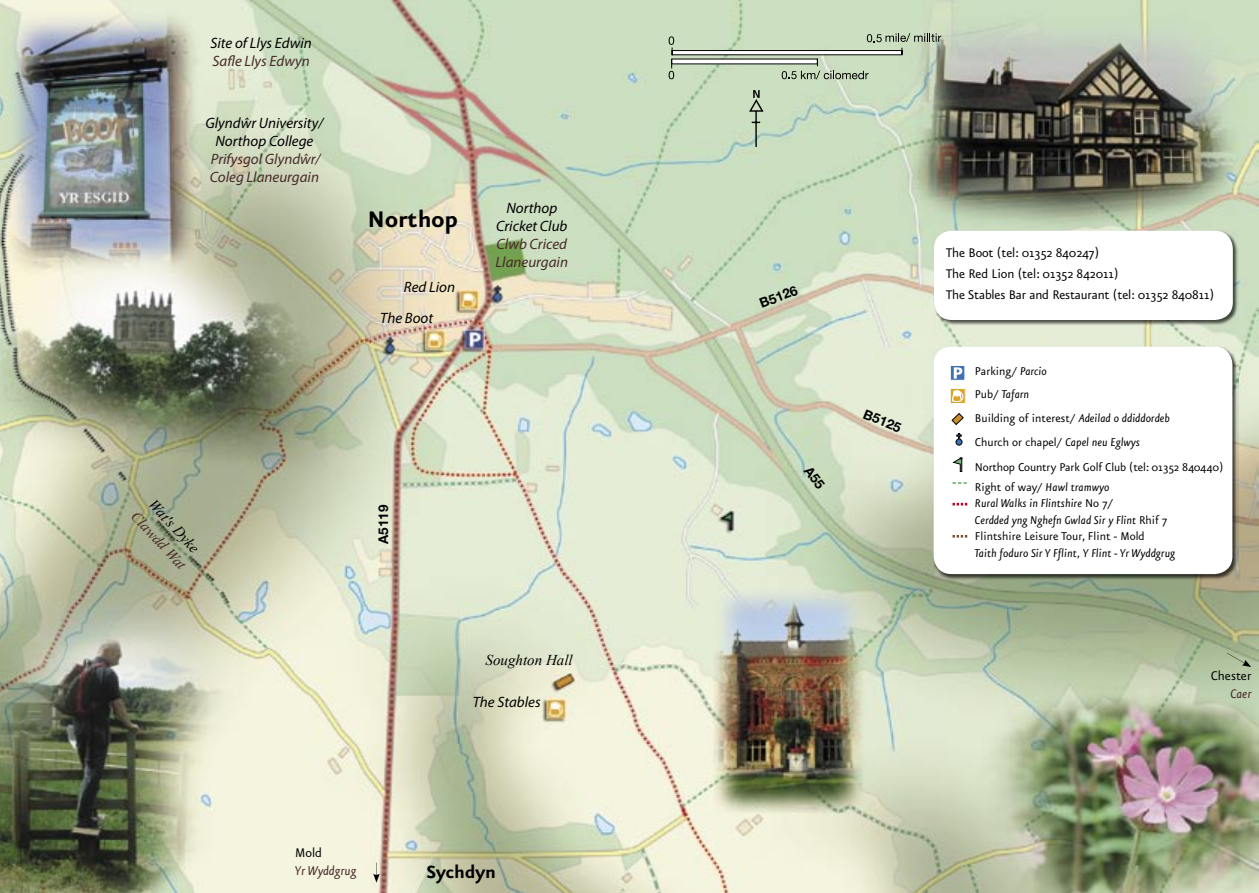
<style>
.page{position:relative;width:1259px;height:893px;background:#fff}
.page>*{position:absolute;margin:0;border:0;box-sizing:border-box;transform-origin:0 0}
.t1{font:700 27px "Eureka Sans";color:#000}
.t2{font:700 21px "Eureka Sans";color:#000}
.t3{font:15px/21px "Eureka Sans";letter-spacing:-.01em;color:#000}
.t4{font:italic 15px/18px "Myriad Pro";color:#000;text-align:center}
.t5{font:italic 15px/18px "Myriad Pro";color:#472927}
.t6{font:italic 15px "Times New Roman";color:#000}
.t7{font:italic 15px "Eureka Sans";color:#472927}
.t8{font:italic 15px "Times New Roman";color:#472927}
.t9{font:13.5px/23.7px "Eureka Sans";color:#000}
.t10{font:italic 13.5px/16.5px "Eureka Sans";color:#000}
.t11{font:700 13.5px "Helvetica Neue";color:#000}
.s1{font-style:italic}
.s2{font-style:normal}
</style>
<div class="page">
<img style="left:0;top:0;width:1259px;height:893px">
<img style="left:932px;top:345px;width:306px;height:235px">
<div style="left:933px;top:347px;width:299px;height:227px;background:#fff;border-radius:18px"></div>
<div style="left:950px;top:365px;width:15px;height:16px;border:1px solid #fff"></div>
<div style="left:950px;top:388px;width:15px;height:16px;border:1px solid #fff"></div>
<svg style="left:951px;top:367px;width:12px;height:35px"></svg>
<svg style="left:951px;top:413px;width:13px;height:12px"></svg>
<svg style="left:955px;top:433px;width:7px;height:13px"></svg>
<svg style="left:952px;top:482px;width:15px;height:2px"></svg>
<svg style="left:952px;top:503px;width:15px;height:2px"></svg>
<svg style="left:952px;top:535px;width:15px;height:3px"></svg>
<svg style="left:952px;top:457px;width:10px;height:15px"></svg>
<div style="left:671px;top:59px;width:146px;height:5px;background:#fff"></div>
<hr style="left:672px;top:51px;width:230px;height:4px;background:#fff">
<div style="left:671px;top:50px;width:231px;height:5px;border:1px solid #000"></div>
<svg style="left:668px;top:36px;width:6px;height:43px"></svg>
<svg style="left:781px;top:59px;width:87px;height:20px"></svg>
<svg style="left:867px;top:33px;width:74px;height:9px"></svg>
<svg style="left:373px;top:862px;width:7px;height:21px"></svg>
<svg style="left:1226px;top:653px;width:25px;height:14px"></svg>
<img style="left:932px;top:229px;width:306px;height:96px">
<div style="left:934px;top:231px;width:298px;height:89px;background:#fff;border-radius:18px"></div>
<svg style="left:748px;top:90px;width:17px;height:58px"></svg>
<svg style="left:803px;top:465px;width:22px;height:25px"></svg>
<p class="t4" style="left:210px;top:34px;width:103px">Site of Llys Edwin</p>
<p class="t5" style="left:212px;top:52px;width:99px">Safle Llys Edwyn</p>
<p class="t4" style="left:205px;top:114px;width:119px">Glyndŵr University/<br>Northop College</p>
<p class="t5" style="left:210px;top:150px;width:112px">Prifysgol Glyndŵr/<br>Coleg Llaneurgain</p>
<h1 class="t1" style="left:367px;top:206px;width:92px">Northop</h1>
<p class="t4" style="left:380px;top:272px;width:76px;line-height:31px;text-align:left;text-indent:24px">Red Lion<br>The Boot</p>
<p class="t4" style="left:496px;top:200px;width:73px">Northop<br>Cricket Club</p>
<p class="t5" style="left:495px;top:236px;width:74px">Clwb Criced<br>Llaneurgain</p>
<p class="t6" style="left:158px;top:496px;width:68px;rotate:47deg">Wat's Dyke</p>
<p class="t8" style="left:140px;top:507px;width:75px;rotate:47deg">Clawdd Wat</p>
<p class="t11" style="left:375px;top:544px;width:41px;rotate:-90deg">A5119</p>
<p class="t6" style="left:485px;top:652px;width:89px">Soughton Hall</p>
<p class="t4" style="left:473px;top:693px;width:69px">The Stables</p>
<p class="t3" style="left:295px;top:843px;width:28px">Mold</p>
<p class="t7" style="left:295px;top:863px;width:63px">Yr Wyddgrug</p>
<h2 class="t2" style="left:426px;top:862px;width:71px">Sychdyn</h2>
<p class="t11" style="left:757px;top:296px;width:41px;rotate:-21deg">B5126</p>
<p class="t11" style="left:867px;top:406px;width:41px;rotate:22deg">B5125</p>
<p class="t3" style="left:945px;top:243px;width:270px">The Boot (tel: 01352 840247)<br>The Red Lion (tel: 01352 842011)<br>The Stables Bar and Restaurant (tel: 01352 840811)</p>
<p class="t9" style="left:975px;top:359px;width:196px">Parking/ <span class="s1">Parcio<br></span>Pub/ <span class="s1">Tafarn<br></span>Building of interest/ <span class="s1">Adeilad o ddiddordeb<br></span>Church or chapel/ <span class="s1">Capel neu Eglwys</span></p>
<p class="t9" style="left:975px;top:458px;width:250px;line-height:19.5px">Northop Country Park Golf Club (tel: 01352 840440)<br>Right of way/ <span class="s1">Hawl tramwyo</span></p>
<p class="t10" style="left:975px;top:495px;width:194px">Rural Walks in Flintshire <span class="s2">No 7/<br></span>Cerdded yng Nghefn Gwlad Sir y Flint <span class="s2">Rhif 7<br>Flintshire Leisure Tour, Flint - Mold</span></p>
<p class="t10" style="left:975px;top:545px;width:202px">Taith foduro Sir Y Fflint, Y Flint - Yr Wyddgrug</p>
<p class="t3" style="left:1210px;top:665px;width:42px">Chester</p>
<p class="t7" style="left:1230px;top:686px;width:23px">Caer</p>
</div>
